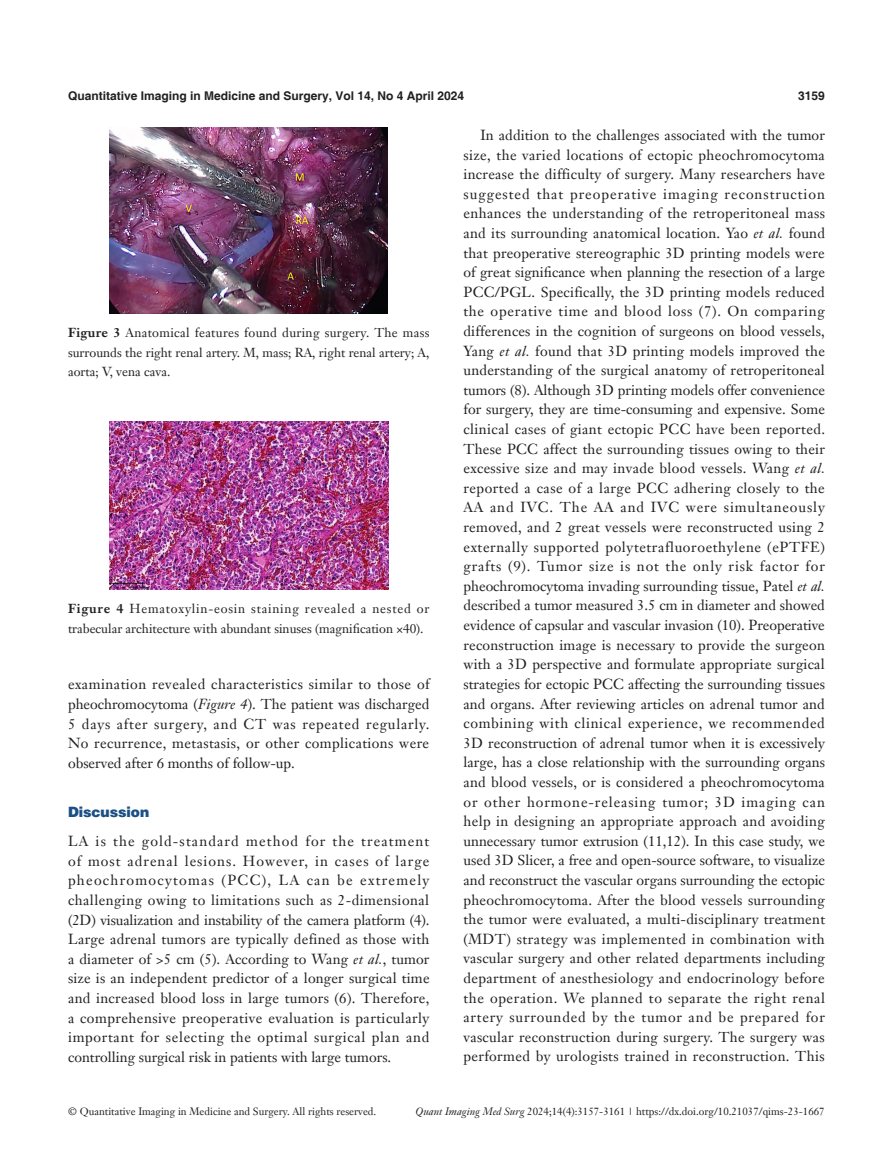
<style>
.page{position:relative;width:893px;height:1170px;background:#fff}
.page>*{position:absolute;margin:0;border:0;box-sizing:border-box;transform-origin:0 0}
.t1{font:14.25px/19.6px "Janson Text LT";color:#231f20;text-align:justify}
.t2{font:900 14.25px "Helvetica";color:#1c5085}
.t3{font:12.75px/19.5px "Janson Text LT";color:#231f20;text-align:justify}
.t4{font:700 12px "Helvetica";color:#231f20}
.t5{font:10.5px "Janson Text LT";color:#231f20}
.s1{font-weight:700}
.s2{font-style:italic}
</style>
<div class="page">
<img style="left:110px;top:128px;width:278px;height:185px">
<img style="left:109px;top:421px;width:279px;height:168px">
<p class="t4" style="left:68px;top:88px;width:398px">Quantitative Imaging in Medicine and Surgery, Vol 14, No 4 April 2024</p>
<p class="t4" style="left:798px;top:88px;width:28px">3159</p>
<p class="t3" style="left:68px;top:323px;width:363px"><span class="s1">Figure 3</span> Anatomical features found during surgery. The mass surrounds the right renal artery. M, mass; RA, right renal artery; A, aorta; V, vena cava.</p>
<p class="t3" style="left:68px;top:599px;width:363px"><span class="s1">Figure 4</span> Hematoxylin-eosin staining revealed a nested or trabecular architecture with abundant sinuses (magnification ×40).</p>
<p class="t1" style="left:68px;top:674px;width:363px">examination revealed characteristics similar to those of pheochromocytoma (<span class="s2">Figure 4</span>). The patient was discharged 5 days after surgery, and CT was repeated regularly.<br>No recurrence, metastasis, or other complications were observed after 6 months of follow-up.</p>
<p class="t2" style="left:68px;top:802px;width:83px">Discussion</p>
<p class="t1" style="left:68px;top:831px;width:363px">LA is the gold-standard method for the treatment of most adrenal lesions. However, in cases of large pheochromocytomas (PCC), LA can be extremely challenging owing to limitations such as 2-dimensional (2D) visualization and instability of the camera platform (4).<br>Large adrenal tumors are typically defined as those with a diameter of &gt;5 cm (5). According to Wang <span class="s2">et al.</span>, tumor size is an independent predictor of a longer surgical time and increased blood loss in large tumors (6). Therefore, a comprehensive preoperative evaluation is particularly important for selecting the optimal surgical plan and controlling surgical risk in patients with large tumors.</p>
<p class="t1" style="left:463px;top:125px;width:363px;text-indent:17px">In addition to the challenges associated with the tumor size, the varied locations of ectopic pheochromocytoma increase the difficulty of surgery. Many researchers have suggested that preoperative imaging reconstruction enhances the understanding of the retroperitoneal mass and its surrounding anatomical location. Yao <span class="s2">et al.</span> found that preoperative stereographic 3D printing models were of great significance when planning the resection of a large PCC/PGL. Specifically, the 3D printing models reduced the operative time and blood loss (7). On comparing differences in the cognition of surgeons on blood vessels, Yang <span class="s2">et al.</span> found that 3D printing models improved the understanding of the surgical anatomy of retroperitoneal tumors (8). Although 3D printing models offer convenience for surgery, they are time-consuming and expensive. Some clinical cases of giant ectopic PCC have been reported.<br>These PCC affect the surrounding tissues owing to their excessive size and may invade blood vessels. Wang <span class="s2">et al. </span>reported a case of a large PCC adhering closely to the AA and IVC. The AA and IVC were simultaneously removed, and 2 great vessels were reconstructed using 2 externally supported polytetrafluoroethylene (ePTFE) grafts (9). Tumor size is not the only risk factor for pheochromocytoma invading surrounding tissue, Patel <span class="s2">et al. </span>described a tumor measured 3.5 cm in diameter and showed evidence of capsular and vascular invasion (10). Preoperative reconstruction image is necessary to provide the surgeon with a 3D perspective and formulate appropriate surgical strategies for ectopic PCC affecting the surrounding tissues and organs. After reviewing articles on adrenal tumor and combining with clinical experience, we recommended 3D reconstruction of adrenal tumor when it is excessively large, has a close relationship with the surrounding organs and blood vessels, or is considered a pheochromocytoma or other hormone-releasing tumor; 3D imaging can help in designing an appropriate approach and avoiding unnecessary tumor extrusion (11,12). In this case study, we used 3D Slicer, a free and open-source software, to visualize and reconstruct the vascular organs surrounding the ectopic pheochromocytoma. After the blood vessels surrounding the tumor were evaluated, a multi-disciplinary treatment (MDT) strategy was implemented in combination with vascular surgery and other related departments including department of anesthesiology and endocrinology before the operation. We planned to separate the right renal artery surrounded by the tumor and be prepared for vascular reconstruction during surgery. The surgery was performed by urologists trained in reconstruction. This</p>
<p class="t5" style="left:68px;top:1104px;width:310px">© Quantitative Imaging in Medicine and Surgery. All rights reserved.</p>
<p class="t5" style="left:416px;top:1104px;width:411px"><span class="s2">Quant Imaging Med Surg</span> 2024;14(4):3157-3161 | https://dx.doi.org/10.21037/qims-23-1667</p>
</div>
